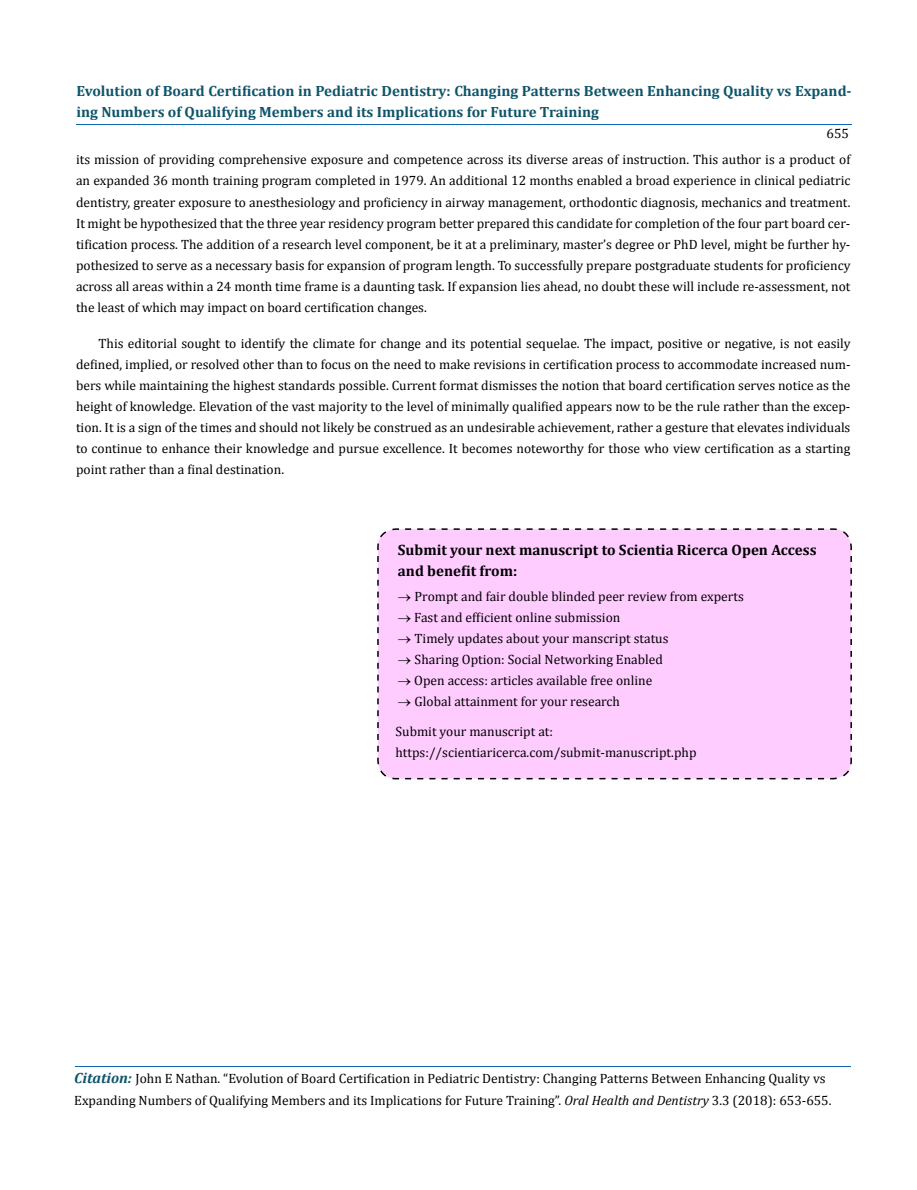
<style>
.page{position:relative;width:917px;height:1190px;background:#fff}
.page>*{position:absolute;margin:0;border:0;box-sizing:border-box;transform-origin:0 0}
.t1{font:700 15px/21px "Cambria";color:#000}
.t2{font:700 14.85px/21px "Cambria";color:#0e546a}
.t3{font:13.5px/21px "Cambria";color:#000}
.s1{font-weight:700;font-style:italic;font-size:14.85px;color:#0e546a}
.s2{font-style:italic}
</style>
<div class="page">
<hr style="left:76px;top:124px;width:775px;height:1px;background:#0d66b1">
<hr style="left:75px;top:1066px;width:775px;height:1px;background:#0d66b1">
<div style="left:377px;top:528px;width:475px;height:252px;background:#fcf"></div>
<p class="t2" style="left:76px;top:80px;width:776px">Evolution of Board Certification in Pediatric Dentistry: Changing Patterns Between Enhancing Quality vs Expand&shy;ing Numbers of Qualifying Members and its Implications for Future Training</p>
<p class="t3" style="left:826px;top:123px;width:24px">655</p>
<p class="t3" style="left:76px;top:149px;width:776px;text-align:justify">its mission of providing comprehensive exposure and competence across its diverse areas of instruction. This author is a product of an expanded 36 month training program completed in 1979. An additional 12 months enabled a broad experience in clinical pediatric dentistry, greater exposure to anesthesiology and proficiency in airway management, orthodontic diagnosis, mechanics and treatment.<br>It might be hypothesized that the three year residency program better prepared this candidate for completion of the four part board cer&shy;tification process. The addition of a research level component, be it at a preliminary, master’s degree or PhD level, might be further hy&shy;pothesized to serve as a necessary basis for expansion of program length. To successfully prepare postgraduate students for proficiency across all areas within a 24 month time frame is a daunting task. If expansion lies ahead, no doubt these will include re-assessment, not the least of which may impact on board certification changes.</p>
<p class="t3" style="left:76px;top:332px;width:776px;text-align:justify;text-indent:23px">This editorial sought to identify the climate for change and its potential sequelae. The impact, positive or negative, is not easily defined, implied, or resolved other than to focus on the need to make revisions in certification process to accommodate increased num&shy;bers while maintaining the highest standards possible. Current format dismisses the notion that board certification serves notice as the height of knowledge. Elevation of the vast majority to the level of minimally qualified appears now to be the rule rather than the excep&shy;tion. It is a sign of the times and should not likely be construed as an undesirable achievement, rather a gesture that elevates individuals to continue to enhance their knowledge and pursue excellence. It becomes noteworthy for those who view certification as a starting point rather than a final destination.</p>
<p class="t1" style="left:398px;top:539px;width:420px">Submit your next manuscript to Scientia Ricerca Open Access and benefit from:</p>
<p class="t3" style="left:398px;top:586px;width:347px">→ Prompt and fair double blinded peer review from experts</p>
<p class="t3" style="left:398px;top:607px;width:224px">→ Fast and efficient online submission</p>
<p class="t3" style="left:398px;top:628px;width:272px">→ Timely updates about your manscript status</p>
<p class="t3" style="left:398px;top:649px;width:266px">→ Sharing Option: Social Networking Enabled</p>
<p class="t3" style="left:398px;top:670px;width:256px">→ Open access: articles available free online</p>
<p class="t3" style="left:395px;top:687px;width:226px;line-height:29.4px">→ Global attainment for your research<br>Submit your manuscript at:</p>
<p class="t3" style="left:395px;top:741px;width:302px">https://scientiaricerca.com/submit-manuscript.php</p>
<p class="t3" style="left:74px;top:1068px;width:758px"><span class="s1">Citation:</span> John E Nathan. “Evolution of Board Certification in Pediatric Dentistry: Changing Patterns Between Enhancing Quality vs<br>Expanding Numbers of Qualifying Members and its Implications for Future Training”. <span class="s2">Oral Health and Dentistry</span> 3.3 (2018): 653-655.</p>
</div>
